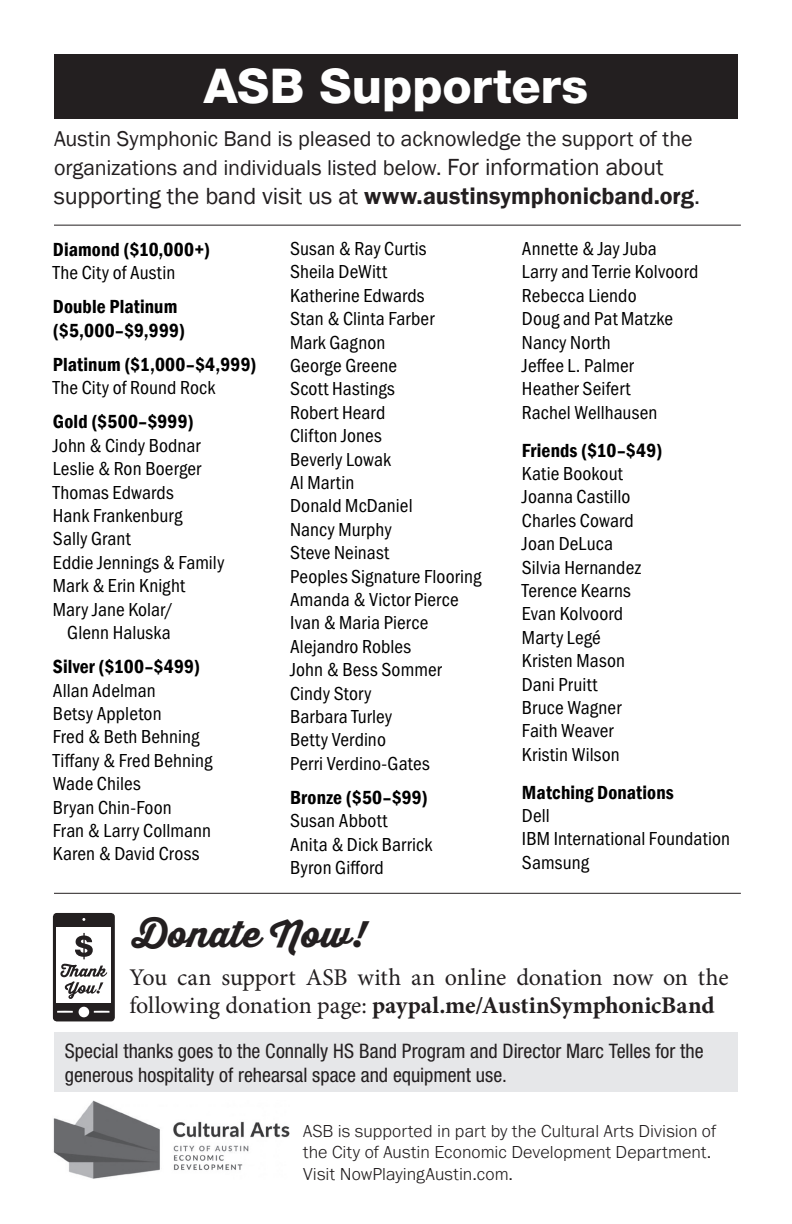
<style>
.page{position:relative;width:792px;height:1224px;background:#fff}
.page>*{position:absolute;margin:0;border:0;box-sizing:border-box;transform-origin:0 0}
.t1{font:800 48px "Helvetica Neue LT Std";color:#fff}
.t2{font:800 36px "Thirsty Script";color:#231f20}
.t3{font:24px/28.8px "Minion Pro";letter-spacing:-.005em;color:#231f20}
.t4{font:24px "Franklin Gothic";letter-spacing:-.01em;color:#231f20}
.t5{font:22px/28.8px "Franklin Gothic";letter-spacing:-.005em;color:#231f20}
.t6{font:condensed 20px/24px "Helvetica Neue LT Std";color:#231f20}
.t7{font:19.6px/23.4px "Franklin Gothic URW Con Boo";letter-spacing:.005em;color:#000}
.t8{font:600 condensed 19.6px/23.4px "Franklin Gothic";letter-spacing:.005em;color:#000}
.t9{font:300 18px/21.6px "Franklin Gothic URW";letter-spacing:.005em;color:#231f20}
.s1{font-size:24px}
.s2{font-weight:600}
.s3{font-weight:700}
</style>
<div class="page">
<div style="left:54px;top:54px;width:684px;height:64px;background:#231f20"></div>
<div style="left:54px;top:1032px;width:684px;height:60px;background:#e6e7e9"></div>
<img style="left:53px;top:1100px;width:237px;height:79px">
<div style="left:53px;top:913px;width:62px;height:108px;background:#231f20;border-radius:4px"></div>
<div style="left:57px;top:927px;width:54px;height:76px;background:#fff"></div>
<div style="left:79px;top:1007px;width:10px;height:10px;background:#fff;border-radius:50%"></div>
<svg style="left:57px;top:1011px;width:16px;height:2px"></svg>
<svg style="left:94px;top:1011px;width:16px;height:2px"></svg>
<svg style="left:60px;top:933px;width:47px;height:66px"></svg>
<hr style="left:54px;top:893px;width:687px;height:1px;background:#231f20">
<hr style="left:54px;top:225px;width:687px;height:1px;background:#231f20">
<h1 class="t1" style="left:204px;top:58px;width:386px">ASB Supporters</h1>
<p class="t5" style="left:54px;top:125px;width:640px">Austin Symphonic Band is pleased to acknowledge the support of the organizations and individuals listed below. <span class="s1">For information about</span></p>
<p class="t4" style="left:54px;top:181px;width:648px">supporting the band visit us at <span class="s2">www.austinsymphonicband.org</span>.</p>
<p class="t8" style="left:53px;top:237px;width:159px">Diamond ($10,000+)</p>
<p class="t7" style="left:53px;top:260px;width:124px">The City of Austin</p>
<p class="t8" style="left:53px;top:295px;width:134px">Double Platinum ($5,000–$9,999)</p>
<p class="t8" style="left:53px;top:352px;width:205px">Platinum ($1,000–$4,999)</p>
<p class="t7" style="left:53px;top:376px;width:164px">The City of Round Rock</p>
<p class="t8" style="left:53px;top:410px;width:142px">Gold ($500–$999)</p>
<p class="t7" style="left:53px;top:433px;width:149px">John &amp; Cindy Bodnar</p>
<p class="t7" style="left:53px;top:457px;width:150px">Leslie &amp; Ron Boerger</p>
<p class="t7" style="left:53px;top:480px;width:122px">Thomas Edwards</p>
<p class="t7" style="left:53px;top:503px;width:131px">Hank Frankenburg</p>
<p class="t7" style="left:53px;top:527px;width:79px">Sally Grant</p>
<p class="t7" style="left:53px;top:550px;width:173px">Eddie Jennings &amp; Family</p>
<p class="t7" style="left:53px;top:574px;width:134px">Mark &amp; Erin Knight</p>
<p class="t7" style="left:53px;top:597px;width:122px">Mary Jane Kolar/</p>
<p class="t7" style="left:67px;top:620px;width:105px">Glenn Haluska</p>
<p class="t8" style="left:53px;top:655px;width:149px">Silver ($100–$499)</p>
<p class="t7" style="left:53px;top:678px;width:161px">Allan Adelman<br>Betsy Appleton<br>Fred &amp; Beth Behning<br>Tiffany &amp; Fred Behning<br>Wade Chiles<br>Bryan Chin-Foon<br>Fran &amp; Larry Collmann<br>Karen &amp; David Cross</p>
<p class="t7" style="left:290px;top:236px;width:193px">Susan &amp; Ray Curtis<br>Sheila DeWitt<br>Katherine Edwards<br>Stan &amp; Clinta Farber<br>Mark Gagnon<br>George Greene<br>Scott Hastings<br>Robert Heard<br>Clifton Jones<br>Beverly Lowak<br>Al Martin<br>Donald McDaniel<br>Nancy Murphy<br>Steve Neinast<br>Peoples Signature Flooring<br>Amanda &amp; Victor Pierce<br>Ivan &amp; Maria Pierce<br>Alejandro Robles<br>John &amp; Bess Sommer<br>Cindy Story<br>Barbara Turley<br>Betty Verdino<br>Perri Verdino-Gates</p>
<p class="t8" style="left:290px;top:785px;width:139px">Bronze ($50–$99)</p>
<p class="t7" style="left:290px;top:809px;width:144px">Susan Abbott<br>Anita &amp; Dick Barrick<br>Byron Gifford</p>
<p class="t7" style="left:522px;top:236px;width:178px">Annette &amp; Jay Juba<br>Larry and Terrie Kolvoord<br>Rebecca Liendo<br>Doug and Pat Matzke<br>Nancy North<br>Jeffee L. Palmer<br>Heather Seifert<br>Rachel Wellhausen</p>
<p class="t8" style="left:522px;top:438px;width:142px">Friends ($10–$49)</p>
<p class="t7" style="left:522px;top:461px;width:120px">Katie Bookout<br>Joanna Castillo<br>Charles Coward<br>Joan DeLuca<br>Silvia Hernandez<br>Terence Kearns<br>Evan Kolvoord<br>Marty Legé<br>Kristen Mason<br>Dani Pruitt<br>Bruce Wagner<br>Faith Weaver<br>Kristin Wilson</p>
<p class="t8" style="left:522px;top:780px;width:153px">Matching Donations</p>
<p class="t7" style="left:522px;top:803px;width:210px">Dell<br>IBM International Foundation<br>Samsung</p>
<h2 class="t2" style="left:132px;top:907px;width:235px">Donate Now!</h2>
<p class="t3" style="left:130px;top:963px;width:600px">You can support ASB with an online donation now on the following donation page: <span class="s3">paypal.me/AustinSymphonicBand</span></p>
<p class="t6" style="left:65px;top:1038px;width:640px">Special thanks goes to the Connally HS Band Program and Director Marc Telles for the generous hospitality of rehearsal space and equipment use.</p>
<p class="t9" style="left:303px;top:1119px;width:415px">ASB is supported in part by the Cultural Arts Division of the City of Austin Economic Development Department.<br>Visit NowPlayingAustin.com.</p>
</div>
